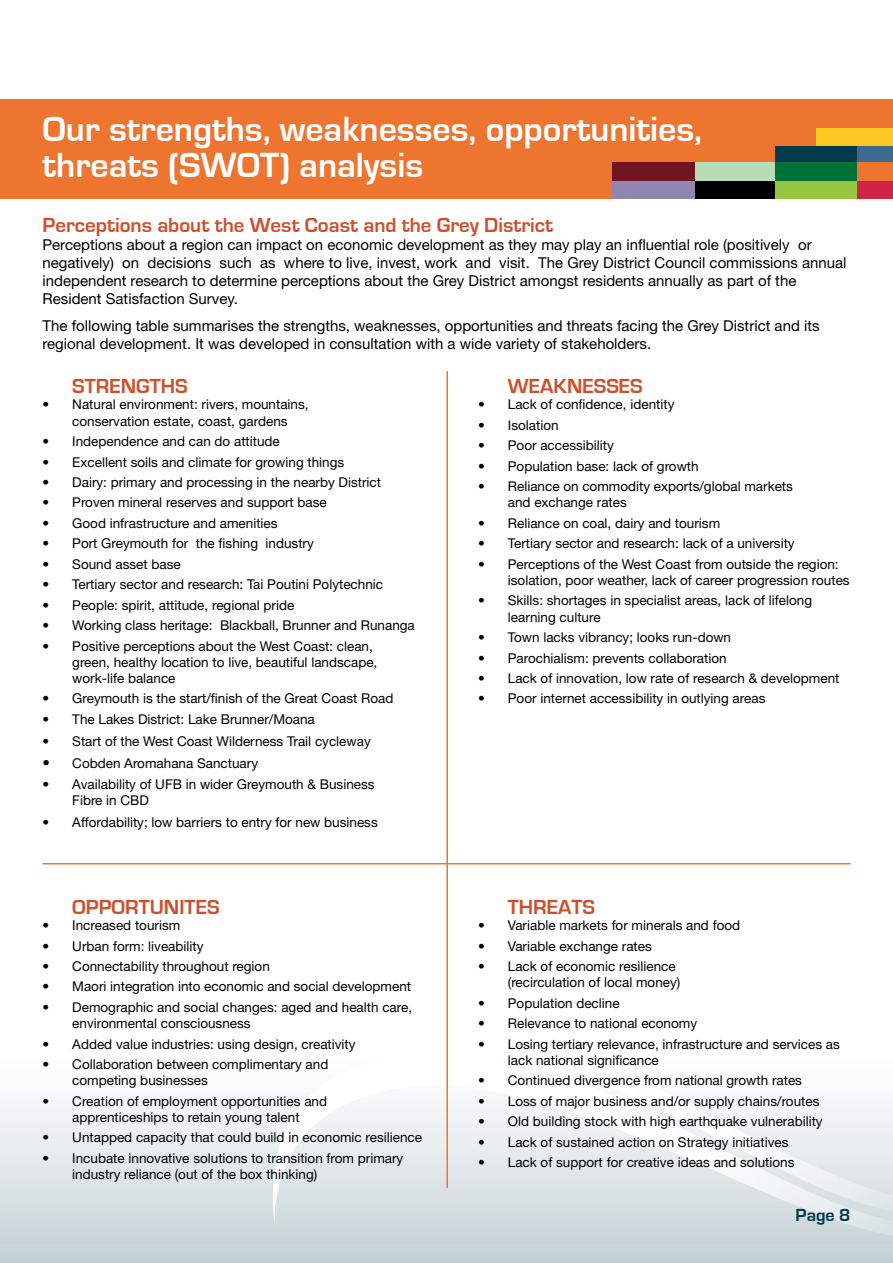
<style>
.page{position:relative;width:893px;height:1263px;background:#fff}
.page>*{position:absolute;margin:0;border:0;box-sizing:border-box;transform-origin:0 0}
.t1{font:700 36px/36px "Eurostile";color:#fff}
.t2{font:700 21px "Eurostile";color:#cd502d}
.t3{font:700 18px "Eurostile";color:#003a4b}
.t4{font:15px/18px "Helvetica Neue LT Std";color:#000}
.t5{font:13.5px/16.2px "Helvetica Neue LT Std";color:#000}
.s1{font-size:15px}
</style>
<div class="page">
<div style="left:0;top:1035px;width:893px;height:228px;background:linear-gradient(to bottom,#fff,#c5d2d6)"></div>
<svg style="left:264px;top:1048px;width:97px;height:197px"></svg>
<svg style="left:361px;top:1035px;width:532px;height:228px"></svg>
<div style="left:0;top:99px;width:893px;height:100px;background:#ee7530"></div>
<div style="left:775px;top:146px;width:83px;height:18px;background:#003a4b"></div>
<div style="left:694px;top:163px;width:82px;height:18px;background:#b8dbb8"></div>
<div style="left:693px;top:181px;width:83px;height:18px;background:#000"></div>
<div style="left:858px;top:146px;width:35px;height:18px;background:#3f6a8f"></div>
<div style="left:775px;top:163px;width:83px;height:18px;background:#007238"></div>
<div style="left:858px;top:163px;width:35px;height:18px;background:#ee7530"></div>
<div style="left:775px;top:181px;width:83px;height:18px;background:#97c640"></div>
<div style="left:858px;top:181px;width:35px;height:18px;background:#cf2446"></div>
<div style="left:612px;top:180px;width:82px;height:19px;background:#9086b1"></div>
<div style="left:612px;top:163px;width:82px;height:18px;background:#701520"></div>
<div style="left:817px;top:129px;width:76px;height:17px;background:#fec823"></div>
<hr style="left:43px;top:863px;width:807px;height:1px;background:#ee7530">
<hr style="left:446px;top:371px;width:2px;height:817px;background:#ee7530">
<h1 class="t1" style="left:43px;top:112px;width:661px">Our strengths, weaknesses, opportunities, threats (SWOT) analysis</h1>
<h2 class="t2" style="left:43px;top:214px;width:512px">Perceptions about the West Coast and the Grey District</h2>
<p class="t4" style="left:43px;top:236px;width:806px">Perceptions about a region can impact on economic development as they may play an influential role (positively or negatively) on decisions such as where to live, invest, work and visit. The Grey District Council commissions annual independent research to determine perceptions about the Grey District amongst residents annually as part of the Resident Satisfaction Survey.</p>
<p class="t4" style="left:43px;top:316px;width:779px">The following table summarises the strengths, weaknesses, opportunities and threats facing the Grey District and its regional development. It was developed in consultation with a wide variety of stakeholders.</p>
<h2 class="t2" style="left:72px;top:375px;width:117px">STRENGTHS</h2>
<p class="t5" style="left:72px;top:396px;width:238px;text-indent:-30px">• Natural environment: rivers, mountains, conservation estate, coast, gardens</p>
<p class="t5" style="left:43px;top:433px;width:239px">• Independence and can do attitude</p>
<p class="t5" style="left:43px;top:453px;width:303px">• Excellent soils and climate for growing things</p>
<p class="t5" style="left:43px;top:474px;width:340px">• Dairy: primary and processing in the nearby District</p>
<p class="t5" style="left:43px;top:494px;width:286px">• Proven mineral reserves and support base</p>
<p class="t5" style="left:43px;top:515px;width:237px">• Good infrastructure and amenities</p>
<p class="t5" style="left:43px;top:535px;width:273px">• Port Greymouth for the fishing industry</p>
<p class="t5" style="left:43px;top:556px;width:140px">• Sound asset base</p>
<p class="t5" style="left:43px;top:576px;width:342px">• Tertiary sector and research: Tai Poutini Polytechnic</p>
<p class="t5" style="left:43px;top:597px;width:253px">• People: spirit, attitude, regional pride</p>
<p class="t5" style="left:43px;top:617px;width:374px">• Working class heritage: Blackball, Brunner and Runanga</p>
<p class="t5" style="left:72px;top:637px;width:307px;text-indent:-30px">• Positive perceptions about the West Coast: clean, green, healthy location to live, beautiful landscape, work-life balance</p>
<p class="t5" style="left:43px;top:690px;width:352px">• Greymouth is the start/finish of the Great Coast Road</p>
<p class="t5" style="left:43px;top:711px;width:274px">• The Lakes District: Lake Brunner/Moana</p>
<p class="t5" style="left:43px;top:733px;width:330px">• Start of the West Coast Wilderness Trail cycleway</p>
<p class="t5" style="left:43px;top:755px;width:217px"><span class="s1">•</span> Cobden Aromahana Sanctuary</p>
<p class="t5" style="left:72px;top:776px;width:304px;text-indent:-30px">• Availability of UFB in wider Greymouth &amp; Business<br>Fibre in CBD</p>
<p class="t5" style="left:43px;top:814px;width:337px">• Affordability; low barriers to entry for new business</p>
<h2 class="t2" style="left:72px;top:895px;width:149px">OPPORTUNITES</h2>
<p class="t5" style="left:43px;top:917px;width:139px">• Increased tourism</p>
<p class="t5" style="left:43px;top:937px;width:163px">• Urban form: liveability</p>
<p class="t5" style="left:43px;top:958px;width:229px">• Connectability throughout region</p>
<p class="t5" style="left:43px;top:978px;width:370px">• Maori integration into economic and social development</p>
<p class="t5" style="left:72px;top:999px;width:341px;text-indent:-30px">• Demographic and social changes: aged and health care, environmental consciousness</p>
<p class="t5" style="left:43px;top:1035px;width:315px">• Added value industries: using design, creativity</p>
<p class="t5" style="left:72px;top:1056px;width:258px;text-indent:-30px">• Collaboration between complimentary and competing businesses</p>
<p class="t5" style="left:43px;top:1092px;width:286px;text-align:center">• Creation of employment opportunities and apprenticeships to retain young talent</p>
<p class="t5" style="left:43px;top:1129px;width:381px">• Untapped capacity that could build in economic resilience</p>
<p class="t5" style="left:72px;top:1150px;width:333px;text-indent:-30px">• Incubate innovative solutions to transition from primary industry reliance (out of the box thinking)</p>
<h2 class="t2" style="left:508px;top:375px;width:136px">WEAKNESSES</h2>
<p class="t5" style="left:478px;top:396px;width:198px">• Lack of confidence, identity</p>
<p class="t5" style="left:478px;top:417px;width:82px">• Isolation</p>
<p class="t5" style="left:478px;top:437px;width:137px">• Poor accessibility</p>
<p class="t5" style="left:478px;top:458px;width:222px">• Population base: lack of growth</p>
<p class="t5" style="left:508px;top:478px;width:287px;text-indent:-30px">• Reliance on commodity exports/global markets and exchange rates</p>
<p class="t5" style="left:478px;top:515px;width:244px">• Reliance on coal, dairy and tourism</p>
<p class="t5" style="left:478px;top:535px;width:318px">• Tertiary sector and research: lack of a university</p>
<p class="t5" style="left:508px;top:556px;width:343px;text-indent:-30px">• Perceptions of the West Coast from outside the region: isolation, poor weather, lack of career progression routes</p>
<p class="t5" style="left:508px;top:592px;width:306px;text-indent:-30px">• Skills: shortages in specialist areas, lack of lifelong learning culture</p>
<p class="t5" style="left:478px;top:629px;width:255px">• Town lacks vibrancy; looks run-down</p>
<p class="t5" style="left:478px;top:649px;width:250px">• Parochialism: prevents collaboration</p>
<p class="t5" style="left:478px;top:670px;width:363px">• Lack of innovation, low rate of research &amp; development</p>
<p class="t5" style="left:478px;top:690px;width:289px">• Poor internet accessibility in outlying areas</p>
<h2 class="t2" style="left:508px;top:895px;width:89px">THREATS</h2>
<p class="t5" style="left:478px;top:917px;width:264px">• Variable markets for minerals and food</p>
<p class="t5" style="left:478px;top:937px;width:175px">• Variable exchange rates</p>
<p class="t5" style="left:508px;top:958px;width:174px;text-indent:-30px">• Lack of economic resilience (recirculation of local money)</p>
<p class="t5" style="left:478px;top:994px;width:143px">• Population decline</p>
<p class="t5" style="left:478px;top:1015px;width:221px">• Relevance to national economy</p>
<p class="t5" style="left:508px;top:1035px;width:334px;text-indent:-30px">• Losing tertiary relevance, infrastructure and services as lack national significance</p>
<p class="t5" style="left:478px;top:1072px;width:325px">• Continued divergence from national growth rates</p>
<p class="t5" style="left:478px;top:1092px;width:343px">• Loss of major business and/or supply chains/routes</p>
<p class="t5" style="left:478px;top:1113px;width:346px">• Old building stock with high earthquake vulnerability</p>
<p class="t5" style="left:478px;top:1133px;width:312px">• Lack of sustained action on Strategy initiatives</p>
<p class="t5" style="left:478px;top:1154px;width:318px">• Lack of support for creative ideas and solutions</p>
<h3 class="t3" style="left:796px;top:1205px;width:56px">Page 8</h3>
</div>
